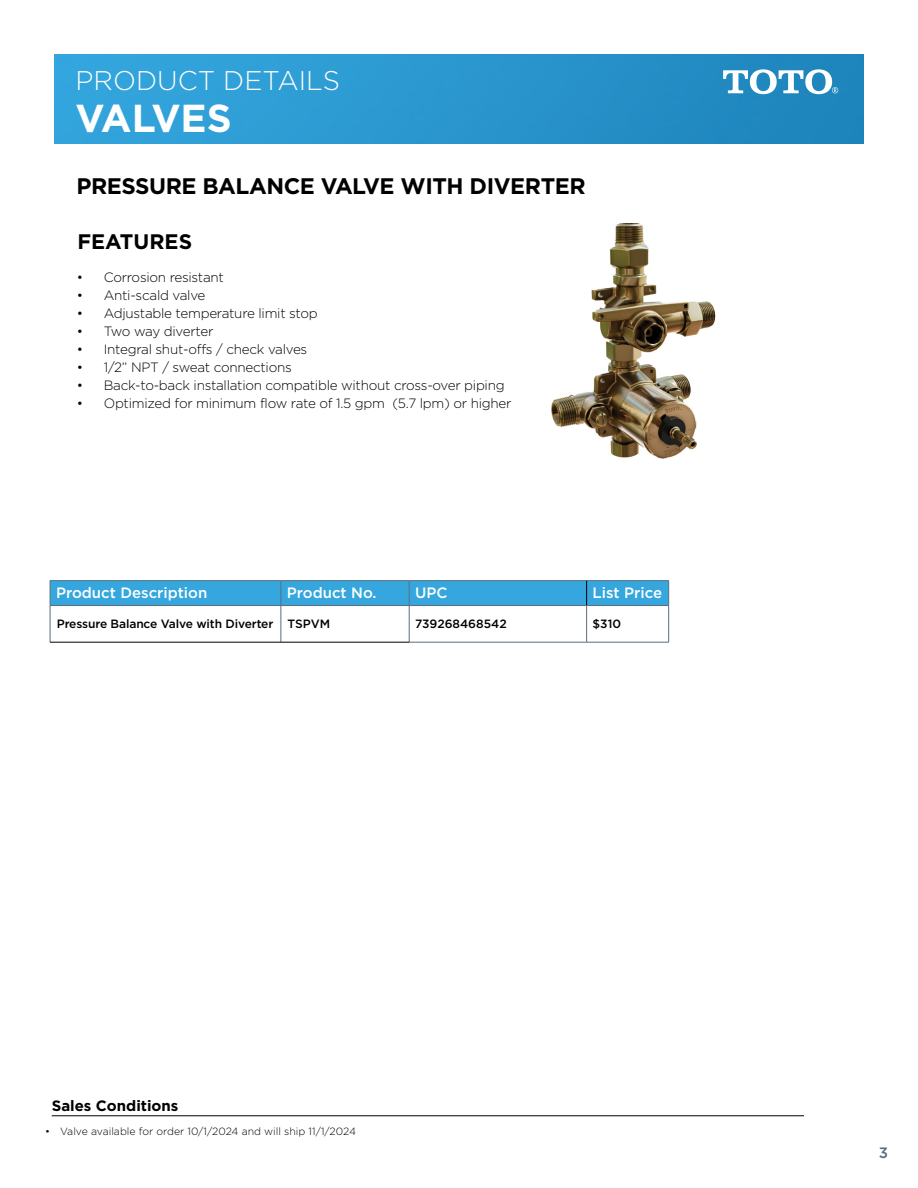
<style>
.page{position:relative;width:918px;height:1188px;background:#fff}
.page>*{position:absolute;margin:0;border:0;box-sizing:border-box;transform-origin:0 0}
.t1{font:700 39px "Gotham";color:#fff}
.t2{font:300 27px "Gotham";color:#fff}
.t3{font:700 22.5px "Gotham";letter-spacing:-.02em;color:#000}
.t4{font:700 21px "Gotham";color:#000}
.t5{font:500 15px "Gotham";color:#fff}
.t6{font:700 15px "Gotham";color:#000}
.t7{font:500 15px "Gotham";color:#5a6d7b}
.t8{font:300 13.5px "Gotham";letter-spacing:-.02em;color:#000}
.t9{font:500 12px "Gotham";letter-spacing:-.01em;color:#000}
.t10{font:300 10.5px "Gotham";color:#000}
</style>
<div class="page">
<img style="left:551px;top:223px;width:165px;height:236px">
<img style="left:54px;top:54px;width:810px;height:90px">
<svg style="left:723px;top:69px;width:115px;height:25px"></svg>
<hr style="left:50px;top:580px;width:231px;height:1px;background:#59707c">
<hr style="left:281px;top:580px;width:128px;height:1px;background:#59707c">
<hr style="left:281px;top:606px;width:1px;height:36px;background:#5a6d7b">
<hr style="left:409px;top:606px;width:1px;height:36px;background:#5a6d7b">
<hr style="left:586px;top:606px;width:1px;height:36px;background:#5a6d7b">
<hr style="left:409px;top:580px;width:178px;height:1px;background:#59707c">
<hr style="left:587px;top:580px;width:82px;height:1px;background:#59707c">
<div style="left:50px;top:581px;width:619px;height:24px;background:#35a7de"></div>
<hr style="left:50px;top:605px;width:231px;height:1px;background:#5a6d7b">
<hr style="left:50px;top:606px;width:1px;height:36px;background:#5a6d7b">
<hr style="left:281px;top:605px;width:128px;height:1px;background:#5a6d7b">
<hr style="left:409px;top:605px;width:178px;height:1px;background:#5a6d7b">
<hr style="left:587px;top:605px;width:82px;height:1px;background:#5a6d7b">
<hr style="left:668px;top:606px;width:1px;height:36px;background:#5a6d7b">
<hr style="left:409px;top:642px;width:178px;height:1px;background:#5a6d7b">
<hr style="left:587px;top:642px;width:82px;height:1px;background:#5a6d7b">
<hr style="left:50px;top:642px;width:231px;height:1px;background:#000">
<hr style="left:281px;top:642px;width:128px;height:1px;background:#000">
<hr style="left:52px;top:1115px;width:752px;height:1px;background:#000">
<h2 class="t2" style="left:76px;top:66px;width:266px">PRODUCT DETAILS</h2>
<h1 class="t1" style="left:76px;top:96px;width:158px">VALVES</h1>
<h3 class="t3" style="left:76px;top:173px;width:511px">PRESSURE BALANCE VALVE WITH DIVERTER</h3>
<h3 class="t4" style="left:77px;top:229px;width:116px">FEATURES</h3>
<p class="t8" style="left:77px;top:270px;width:149px">• Corrosion resistant</p>
<p class="t8" style="left:77px;top:288px;width:130px">• Anti-scald valve</p>
<p class="t8" style="left:77px;top:306px;width:242px">• Adjustable temperature limit stop</p>
<p class="t8" style="left:77px;top:324px;width:138px">• Two way diverter</p>
<p class="t8" style="left:77px;top:342px;width:232px">• Integral shut-offs / check valves</p>
<p class="t8" style="left:77px;top:360px;width:217px">• 1/2” NPT / sweat connections</p>
<p class="t8" style="left:77px;top:378px;width:429px">• Back-to-back installation compatible without cross-over piping</p>
<p class="t8" style="left:77px;top:396px;width:436px">• Optimized for minimum flow rate of 1.5 gpm (5.7 lpm) or higher</p>
<p class="t5" style="left:56px;top:584px;width:153px">Product Description</p>
<p class="t5" style="left:287px;top:584px;width:91px">Product No.</p>
<p class="t5" style="left:415px;top:584px;width:34px">UPC</p>
<p class="t5" style="left:593px;top:584px;width:71px">List Price</p>
<p class="t9" style="left:57px;top:617px;width:275px">Pressure Balance Valve with Diverter TSPVM</p>
<p class="t9" style="left:415px;top:617px;width:93px">739268468542</p>
<p class="t9" style="left:593px;top:617px;width:30px">$310</p>
<p class="t6" style="left:52px;top:1097px;width:128px">Sales Conditions</p>
<p class="t10" style="left:45px;top:1126px;width:312px">• Valve available for order 10/1/2024 and will ship 11/1/2024</p>
<p class="t7" style="left:879px;top:1144px;width:11px">3</p>
</div>
